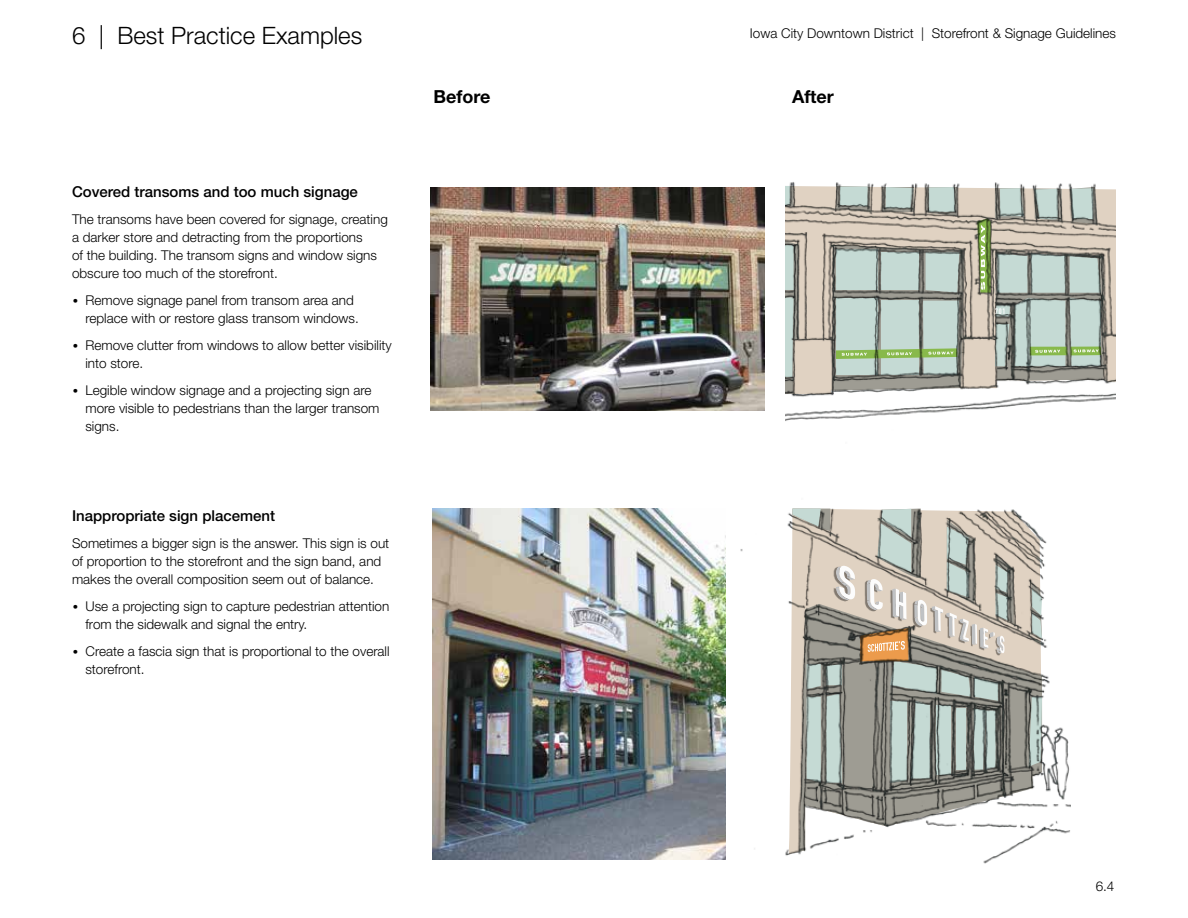
<style>
.page{position:relative;width:1188px;height:918px;background:#fff}
.page>*{position:absolute;margin:0;border:0;box-sizing:border-box;transform-origin:0 0}
.t1{font:300 24px "Helvetica Neue LT Std";color:#000}
.t2{font:700 18px "Helvetica Neue LT Std";color:#000}
.t3{font:500 15px "Helvetica Neue LT Std";color:#000}
.t4{font:300 13.5px/18px "Helvetica Neue LT Std";color:#000}
.t5{font:700 7.8px "DIN Condensed";color:#fff}
.s1{font-family:"Calibri"}
</style>
<div class="page">
<img style="left:431px;top:188px;width:334px;height:223px">
<img style="left:432px;top:508px;width:293px;height:352px">
<img style="left:740px;top:508px;width:331px;height:356px">
<img style="left:1014px;top:527px;width:26px;height:168px">
<svg style="left:792px;top:509px;width:222px;height:274px;background:#adaba1"></svg>
<img style="left:785px;top:182px;width:331px;height:239px">
<h1 class="t1" style="left:72px;top:21px;width:292px">6 | Best Practice Examples</h1>
<p class="t3" style="left:72px;top:183px;width:287px">Covered transoms and too much signage</p>
<p class="t4" style="left:72px;top:210px;width:317px">The transoms have been covered for signage, creating a darker store and detracting from the proportions<br>of the building. The transom signs and window signs obscure too much of the storefront.</p>
<p class="t4" style="left:86px;top:291px;width:275px;text-indent:-14px"><span class="s1">•</span> Remove signage panel from transom area and replace with or restore glass transom windows.</p>
<p class="t4" style="left:86px;top:336px;width:308px;text-indent:-14px"><span class="s1">•</span> Remove clutter from windows to allow better visibility into store.</p>
<p class="t4" style="left:86px;top:381px;width:296px;text-indent:-14px"><span class="s1">•</span> Legible window signage and a projecting sign are more visible to pedestrians than the larger transom signs.</p>
<p class="t3" style="left:72px;top:507px;width:205px">Inappropriate sign placement</p>
<p class="t4" style="left:72px;top:534px;width:319px">Sometimes a bigger sign is the answer. This sign is out of proportion to the storefront and the sign band, and makes the overall composition seem out of balance.</p>
<p class="t4" style="left:86px;top:597px;width:305px;text-indent:-14px"><span class="s1">•</span> Use a projecting sign to capture pedestrian attention from the sidewalk and signal the entry.</p>
<p class="t4" style="left:86px;top:642px;width:306px;text-indent:-14px"><span class="s1">•</span> Create a fascia sign that is proportional to the overall storefront.</p>
<p class="t4" style="left:750px;top:24px;width:368px">Iowa City Downtown District | Storefront &amp; Signage Guidelines</p>
<h2 class="t2" style="left:434px;top:85px;width:59px">Before</h2>
<h2 class="t2" style="left:792px;top:85px;width:43px">After</h2>
<p class="t5" style="left:995px;top:306px;width:12px">701</p>
<p class="t4" style="left:1096px;top:877px;width:20px">6.4</p>
</div>
